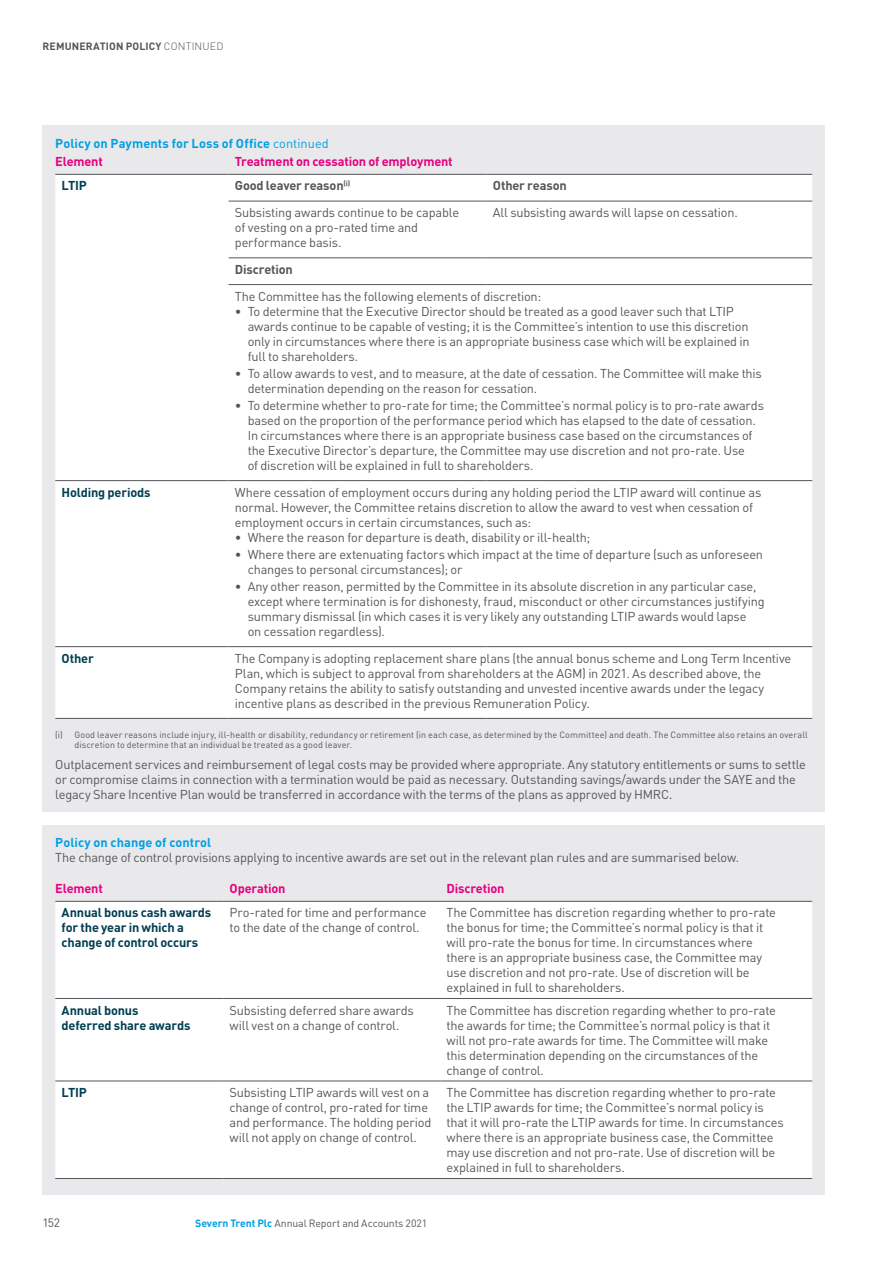
<style>
.page{position:relative;width:893px;height:1263px;background:#fff}
.page>*{position:absolute;margin:0;border:0;box-sizing:border-box;transform-origin:0 0}
.t1{font:12.75px/15px "DINOT";letter-spacing:-.015em;color:#55565a}
.t2{font:700 12.75px/15px "DINOT";letter-spacing:-.015em;color:#003e52}
.t3{font:700 12.75px/18.3px "DINOT";letter-spacing:.005em;color:#009fe3}
.t4{font:700 12.75px "DINOT";letter-spacing:-.015em;color:#e6007e}
.t5{font:700 12.75px "DINOT";letter-spacing:-.015em;color:#55565a}
.t6{font:12px "DINOT";color:#55565a}
.t7{font:10.5px "DINOT";letter-spacing:-.01em;color:#55565a}
.t8{font:700 10.5px "DINOT";letter-spacing:.015em;color:#55565a}
.t9{font:9px/10.5px "DINOT";letter-spacing:.015em;color:#55565a}
.s1{font-weight:300}
.s2{font-weight:400}
.s3{color:#e6007e}
.s4{font-weight:700;color:#009fe3}
</style>
<div class="page">
<div style="left:43px;top:126px;width:782px;height:686px;background:#e9e9eb"></div>
<div style="left:55px;top:175px;width:757px;height:542px;background:#fff"></div>
<hr style="left:55px;top:174px;width:174px;height:1px;background:#55565a">
<hr style="left:229px;top:174px;width:257px;height:1px;background:#55565a">
<hr style="left:486px;top:174px;width:326px;height:1px;background:#55565a">
<hr style="left:229px;top:258px;width:257px;height:1px;background:#55565a">
<hr style="left:486px;top:258px;width:326px;height:1px;background:#55565a">
<hr style="left:229px;top:201px;width:257px;height:1px;background:#55565a">
<hr style="left:486px;top:201px;width:326px;height:1px;background:#55565a">
<hr style="left:55px;top:480px;width:174px;height:1px;background:#55565a">
<hr style="left:229px;top:480px;width:257px;height:1px;background:#55565a">
<hr style="left:486px;top:480px;width:326px;height:1px;background:#55565a">
<hr style="left:55px;top:718px;width:174px;height:1px;background:#55565a">
<hr style="left:229px;top:718px;width:257px;height:1px;background:#55565a">
<hr style="left:486px;top:718px;width:326px;height:1px;background:#55565a">
<hr style="left:55px;top:646px;width:174px;height:1px;background:#55565a">
<hr style="left:229px;top:284px;width:257px;height:1px;background:#55565a">
<hr style="left:486px;top:284px;width:326px;height:1px;background:#55565a">
<hr style="left:229px;top:646px;width:257px;height:1px;background:#55565a">
<hr style="left:486px;top:646px;width:326px;height:1px;background:#55565a">
<div style="left:43px;top:825px;width:782px;height:370px;background:#e9e9eb"></div>
<div style="left:55px;top:902px;width:757px;height:276px;background:#fff"></div>
<hr style="left:55px;top:901px;width:168px;height:1px;background:#55565a">
<hr style="left:223px;top:901px;width:217px;height:1px;background:#55565a">
<hr style="left:440px;top:901px;width:372px;height:1px;background:#55565a">
<hr style="left:55px;top:1081px;width:168px;height:1px;background:#55565a">
<hr style="left:223px;top:1081px;width:217px;height:1px;background:#55565a">
<hr style="left:440px;top:1081px;width:372px;height:1px;background:#55565a">
<hr style="left:55px;top:1178px;width:168px;height:1px;background:#55565a">
<hr style="left:223px;top:1178px;width:217px;height:1px;background:#55565a">
<hr style="left:440px;top:1178px;width:372px;height:1px;background:#55565a">
<hr style="left:55px;top:998px;width:168px;height:1px;background:#55565a">
<hr style="left:223px;top:998px;width:217px;height:1px;background:#55565a">
<hr style="left:440px;top:998px;width:372px;height:1px;background:#55565a">
<p class="t8" style="left:43px;top:39px;width:182px">REMUNERATION POLICY <span class="s1">CONTINUED</span></p>
<p class="t3" style="left:55px;top:133px;width:275px">Policy on Payments for Loss of Office <span class="s2">continued<br></span><span class="s3">Element</span></p>
<p class="t4" style="left:235px;top:153px;width:219px">Treatment on cessation of employment</p>
<p class="t2" style="left:62px;top:178px;width:27px">LTIP</p>
<p class="t5" style="left:235px;top:177px;width:117px">Good leaver reason<sup>(i)</sup></p>
<p class="t5" style="left:493px;top:177px;width:75px">Other reason</p>
<p class="t1" style="left:235px;top:205px;width:226px">Subsisting awards continue to be capable of vesting on a pro-rated time and performance basis.</p>
<p class="t1" style="left:493px;top:205px;width:247px">All subsisting awards will lapse on cessation.</p>
<p class="t5" style="left:235px;top:261px;width:59px">Discretion</p>
<p class="t1" style="left:235px;top:288px;width:308px">The Committee has the following elements of discretion:</p>
<p class="t1" style="left:248px;top:303px;width:504px;text-indent:-13px">• To determine that the Executive Director should be treated as a good leaver such that LTIP awards continue to be capable of vesting; it is the Committee’s intention to use this discretion only in circumstances where there is an appropriate business case which will be explained in full to shareholders.</p>
<p class="t1" style="left:248px;top:365px;width:516px;text-indent:-13px">• To allow awards to vest, and to measure, at the date of cessation. The Committee will make this determination depending on the reason for cessation.</p>
<p class="t1" style="left:248px;top:398px;width:518px;text-indent:-13px">• To determine whether to pro-rate for time; the Committee’s normal policy is to pro-rate awards based on the proportion of the performance period which has elapsed to the date of cessation.<br>In circumstances where there is an appropriate business case based on the circumstances of the Executive Director’s departure, the Committee may use discretion and not pro-rate. Use<br>of discretion will be explained in full to shareholders.</p>
<p class="t2" style="left:62px;top:484px;width:90px">Holding periods</p>
<p class="t1" style="left:235px;top:484px;width:528px">Where cessation of employment occurs during any holding period the LTIP award will continue as normal. However, the Committee retains discretion to allow the award to vest when cessation of employment occurs in certain circumstances, such as:</p>
<p class="t1" style="left:235px;top:529px;width:357px">• Where the reason for departure is death, disability or ill-health;</p>
<p class="t1" style="left:248px;top:546px;width:517px;text-indent:-13px">• Where there are extenuating factors which impact at the time of departure (such as unforeseen changes to personal circumstances); or</p>
<p class="t1" style="left:248px;top:579px;width:519px;text-indent:-13px">• Any other reason, permitted by the Committee in its absolute discretion in any particular case, except where termination is for dishonesty, fraud, misconduct or other circumstances justifying summary dismissal (in which cases it is very likely any outstanding LTIP awards would lapse<br>on cessation regardless).</p>
<p class="t2" style="left:62px;top:650px;width:34px">Other</p>
<p class="t1" style="left:235px;top:650px;width:558px">The Company is adopting replacement share plans (the annual bonus scheme and Long Term Incentive Plan, which is subject to approval from shareholders at the AGM) in 2021. As described above, the Company retains the ability to satisfy outstanding and unvested incentive awards under the legacy incentive plans as described in the previous Remuneration Policy.</p>
<p class="t9" style="left:74px;top:729px;width:735px;text-indent:-19px">(i) Good leaver reasons include injury, ill-health or disability, redundancy or retirement (in each case, as determined by the Committee) and death. The Committee also retains an overall discretion to determine that an individual be treated as a good leaver.</p>
<p class="t1" style="left:55px;top:756px;width:752px">Outplacement services and reimbursement of legal costs may be provided where appropriate. Any statutory entitlements or sums to settle or compromise claims in connection with a termination would be paid as necessary. Outstanding savings/awards under the SAYE and the legacy Share Incentive Plan would be transferred in accordance with the terms of the plans as approved by HMRC.</p>
<p class="t3" style="left:55px;top:833px;width:158px">Policy on change of control</p>
<p class="t1" style="left:55px;top:849px;width:686px">The change of control provisions applying to incentive awards are set out in the relevant plan rules and are summarised below.</p>
<p class="t4" style="left:55px;top:880px;width:49px">Element</p>
<p class="t4" style="left:230px;top:880px;width:57px">Operation</p>
<p class="t4" style="left:446px;top:880px;width:59px">Discretion</p>
<p class="t2" style="left:62px;top:904px;width:151px">Annual bonus cash awards for the year in which a change of control occurs</p>
<p class="t1" style="left:230px;top:905px;width:198px">Pro-rated for time and performance to the date of the change of control.</p>
<p class="t1" style="left:446px;top:905px;width:331px">The Committee has discretion regarding whether to pro-rate the bonus for time; the Committee’s normal policy is that it will pro-rate the bonus for time. In circumstances where there is an appropriate business case, the Committee may use discretion and not pro-rate. Use of discretion will be explained in full to shareholders.</p>
<p class="t2" style="left:62px;top:1002px;width:130px">Annual bonus deferred share awards</p>
<p class="t1" style="left:230px;top:1002px;width:186px">Subsisting deferred share awards will vest on a change of control.</p>
<p class="t1" style="left:446px;top:1002px;width:331px">The Committee has discretion regarding whether to pro-rate the awards for time; the Committee’s normal policy is that it will not pro-rate awards for time. The Committee will make this determination depending on the circumstances of the change of control.</p>
<p class="t2" style="left:62px;top:1084px;width:27px">LTIP</p>
<p class="t1" style="left:230px;top:1085px;width:203px">Subsisting LTIP awards will vest on a change of control, pro-rated for time and performance. The holding period will not apply on change of control.</p>
<p class="t1" style="left:446px;top:1085px;width:339px">The Committee has discretion regarding whether to pro-rate the LTIP awards for time; the Committee’s normal policy is that it will pro-rate the LTIP awards for time. In circumstances where there is an appropriate business case, the Committee may use discretion and not pro-rate. Use of discretion will be explained in full to shareholders.</p>
<p class="t6" style="left:43px;top:1215px;width:19px">152</p>
<p class="t7" style="left:195px;top:1216px;width:234px"><span class="s4">Severn Trent Plc</span> Annual Report and Accounts 2021</p>
</div>
